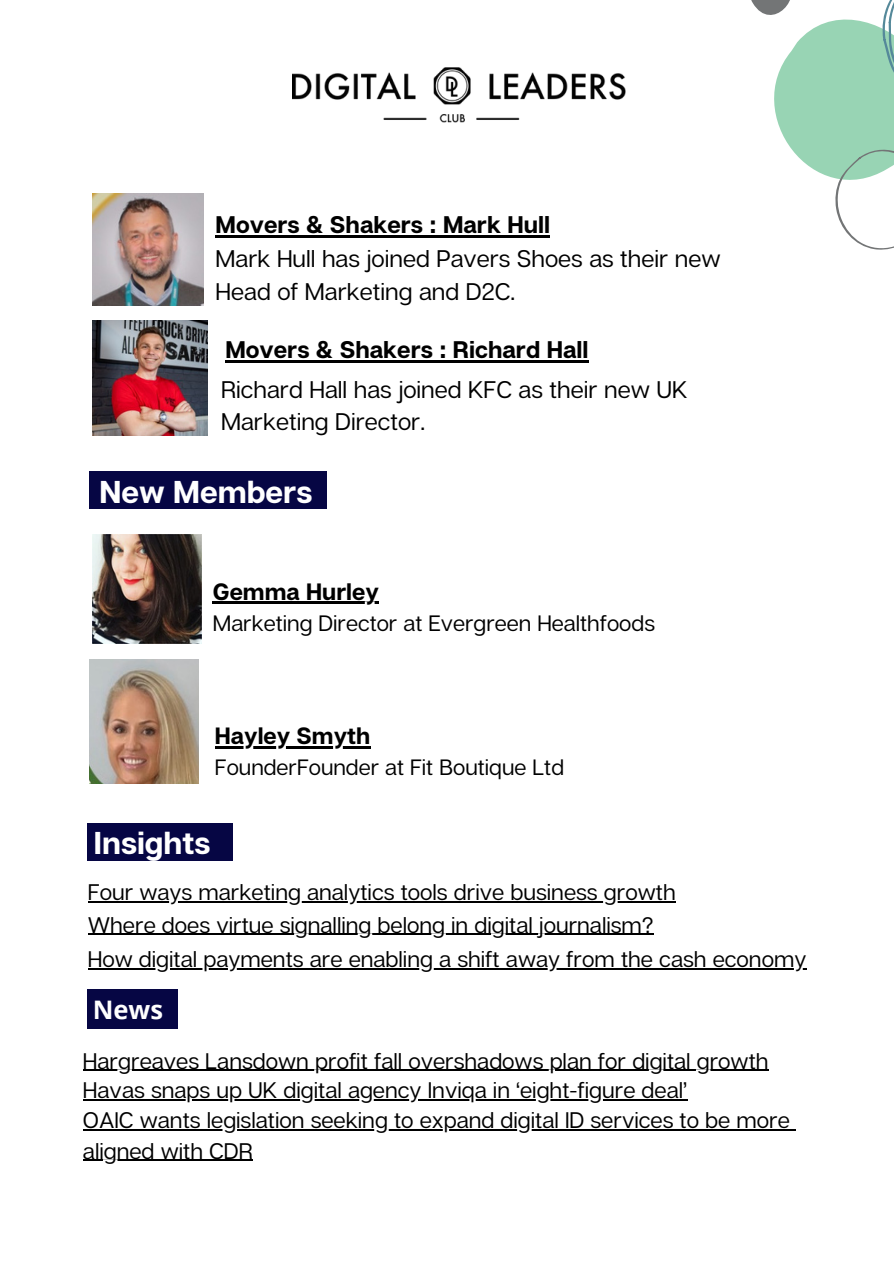
<style>
.page{position:relative;width:894px;height:1264px;background:#fff}
.page>*{position:absolute;margin:0;border:0;box-sizing:border-box;transform-origin:0 0}
.t1{font:700 31.5px "Articulat CF";color:#fff}
.t2{font:700 25.5px "Open Sans";color:#fff}
.t3{font:24px/32.7px "Articulat CF";color:#000}
.t4{font:700 24px "Articulat CF";color:#000}
.t5{font:700 23.7px "Articulat CF";color:#000}
.t6{font:700 23.55px "Articulat CF";color:#000}
.t7{font:22.5px "Articulat CF";color:#000}
.t8{font:22.2px "Articulat CF";color:#000}
</style>
<div class="page">
<img style="left:292px;top:67px;width:333px;height:56px">
<svg style="left:751px;top:0;width:142px;height:250px"></svg>
<div style="left:88px;top:823px;width:145px;height:37px;background:#060644"></div>
<img style="left:92px;top:194px;width:112px;height:111px">
<div style="left:89px;top:472px;width:238px;height:37px;background:#060644"></div>
<img style="left:92px;top:534px;width:110px;height:109px">
<hr style="left:213px;top:602px;width:166px;height:2px;background:#000">
<img style="left:92px;top:320px;width:115px;height:115px">
<hr style="left:88px;top:901px;width:587px;height:1px;background:#000">
<hr style="left:88px;top:933px;width:565px;height:1px;background:#000">
<hr style="left:88px;top:968px;width:718px;height:1px;background:#000">
<hr style="left:215px;top:235px;width:335px;height:2px;background:#000">
<img style="left:89px;top:659px;width:109px;height:124px">
<hr style="left:215px;top:746px;width:155px;height:2px;background:#000">
<hr style="left:225px;top:360px;width:363px;height:2px;background:#000">
<div style="left:87px;top:989px;width:90px;height:40px;background:#060644"></div>
<hr style="left:83px;top:1069px;width:685px;height:1px;background:#000">
<hr style="left:83px;top:1099px;width:604px;height:1px;background:#000">
<hr style="left:83px;top:1129px;width:706px;height:1px;background:#000">
<hr style="left:83px;top:1159px;width:170px;height:1px;background:#000">
<p class="t4" style="left:215px;top:209px;width:336px">Movers &amp; Shakers : Mark Hull</p>
<p class="t3" style="left:215px;top:242px;width:506px">Mark Hull has joined Pavers Shoes as their new<br>Head of Marketing and D2C.</p>
<p class="t4" style="left:225px;top:334px;width:364px">Movers &amp; Shakers : Richard Hall</p>
<p class="t3" style="left:221px;top:372px;width:468px">Richard Hall has joined KFC as their new UK<br>Marketing Director.</p>
<p class="t1" style="left:100px;top:471px;width:214px">New Members</p>
<p class="t5" style="left:213px;top:576px;width:168px">Gemma Hurley</p>
<p class="t8" style="left:213px;top:609px;width:443px">Marketing Director at Evergreen Healthfoods</p>
<p class="t6" style="left:215px;top:721px;width:157px">Hayley Smyth</p>
<p class="t8" style="left:215px;top:753px;width:350px">FounderFounder at Fit Boutique Ltd</p>
<p class="t1" style="left:94px;top:823px;width:118px">Insights</p>
<p class="t7" style="left:88px;top:878px;width:589px">Four ways marketing analytics tools drive business growth</p>
<p class="t7" style="left:88px;top:910px;width:567px">Where does virtue signalling belong in digital journalism?</p>
<p class="t7" style="left:88px;top:945px;width:720px">How digital payments are enabling a shift away from the cash economy</p>
<p class="t2" style="left:93px;top:991px;width:72px">News</p>
<p class="t7" style="left:83px;top:1046px;width:687px">Hargreaves Lansdown profit fall overshadows plan for digital growth</p>
<p class="t7" style="left:83px;top:1075px;width:605px">Havas snaps up UK digital agency Inviqa in ‘eight-figure deal’</p>
<p class="t7" style="left:83px;top:1106px;width:708px">OAIC wants legislation seeking to expand digital ID services to be more</p>
<p class="t7" style="left:83px;top:1136px;width:171px">aligned with CDR</p>
</div>
